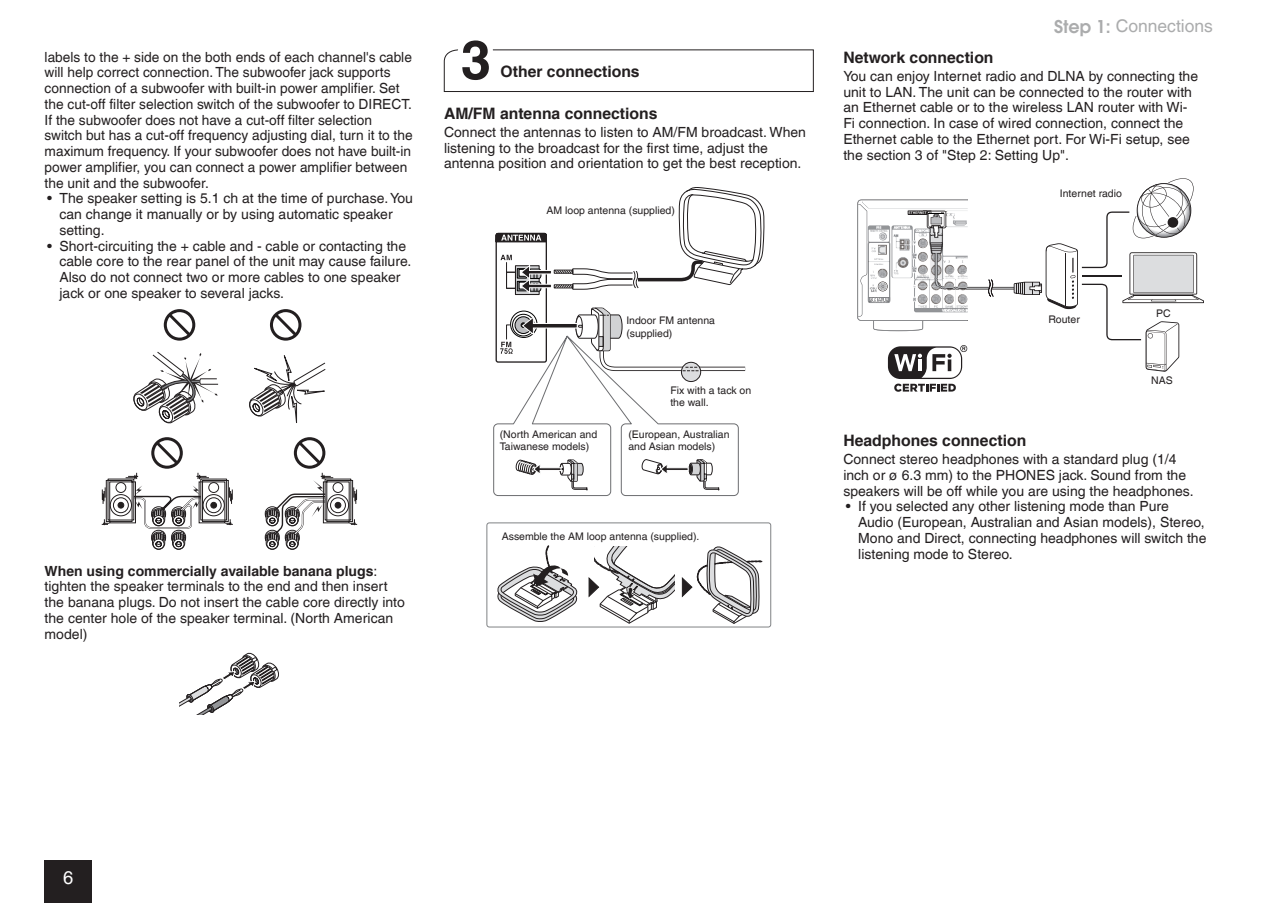
<style>
.page{position:relative;width:1275px;height:903px;background:#fff}
.page>*{position:absolute;margin:0;border:0;box-sizing:border-box;transform-origin:0 0}
.t1{font:700 54.25px "Helvetica LT Com";color:#231f20}
.t2{font:18.38px "Helvetica LT Com";color:#fff}
.t3{font:17.5px "Helvetica LT Com";color:#abacad}
.t4{font:700 15.75px "Helvetica LT Com";color:#231f20}
.t5{font:14px/15.8px "Helvetica LT Com";color:#231f20}
.t6{font:10.5px/12.2px "Helvetica LT Com";color:#231f20}
.s1{font-weight:700}
.s2{font-family:"Avant Garde";font-weight:600}
</style>
<div class="page">
<div style="left:45px;top:861px;width:47px;height:42px;background:#231f20"></div>
<svg style="left:270px;top:309px;width:31px;height:32px"></svg>
<svg style="left:164px;top:309px;width:31px;height:32px"></svg>
<svg style="left:133px;top:351px;width:86px;height:72px"></svg>
<svg style="left:249px;top:355px;width:76px;height:68px"></svg>
<div style="left:152px;top:533px;width:13px;height:17px;border:1px solid #231f20;border-radius:6px"></div>
<div style="left:172px;top:533px;width:13px;height:17px;border:1px solid #231f20;border-radius:6px"></div>
<div style="left:266px;top:533px;width:13px;height:17px;border:1px solid #231f20;border-radius:6px"></div>
<div style="left:286px;top:533px;width:13px;height:17px;border:1px solid #231f20;border-radius:6px"></div>
<svg style="left:102px;top:437px;width:131px;height:112px"></svg>
<svg style="left:265px;top:437px;width:92px;height:112px"></svg>
<svg style="left:179px;top:652px;width:100px;height:62px"></svg>
<svg style="left:444px;top:49px;width:370px;height:43px"></svg>
<svg style="left:493px;top:187px;width:271px;height:309px"></svg>
<svg style="left:681px;top:546px;width:82px;height:78px"></svg>
<svg style="left:588px;top:547px;width:87px;height:76px"></svg>
<div style="left:486px;top:522px;width:285px;height:105px;border:1px solid #808285;border-radius:2px"></div>
<svg style="left:497px;top:545px;width:81px;height:77px"></svg>
<div style="left:888px;top:346px;width:74px;height:33px;background:#231f20;border-radius:13px"></div>
<svg style="left:894px;top:384px;width:62px;height:8px"></svg>
<svg style="left:857px;top:178px;width:347px;height:200px"></svg>
<img style="left:862px;top:200px;width:106px;height:86px">
<img style="left:913px;top:286px;width:55px;height:26px">
<p class="t5" style="left:45px;top:49px;width:369px">labels to the + side on the both ends of each channel's cable will help correct connection. The subwoofer jack supports connection of a subwoofer with built-in power amplifier. Set the cut-off filter selection switch of the subwoofer to DIRECT.<br>If the subwoofer does not have a cut-off filter selection switch but has a cut-off frequency adjusting dial, turn it to the maximum frequency. If your subwoofer does not have built-in power amplifier, you can connect a power amplifier between the unit and the subwoofer.</p>
<p class="t5" style="left:60px;top:191px;width:355px;text-indent:-12px">• The speaker setting is 5.1 ch at the time of purchase. You can change it manually or by using automatic speaker setting.</p>
<p class="t5" style="left:60px;top:238px;width:353px;text-indent:-12px">• Short-circuiting the + cable and - cable or contacting the cable core to the rear panel of the unit may cause failure.<br>Also do not connect two or more cables to one speaker jack or one speaker to several jacks.</p>
<p class="t5" style="left:45px;top:563px;width:362px"><span class="s1">When using commercially available banana plugs</span>: tighten the speaker terminals to the end and then insert the banana plugs. Do not insert the cable core directly into the center hole of the speaker terminal. (North American model)</p>
<h1 class="t1" style="left:461px;top:27px;width:32px">3</h1>
<p class="t4" style="left:501px;top:62px;width:141px">Other connections</p>
<p class="t4" style="left:444px;top:104px;width:215px">AM/FM antenna connections</p>
<p class="t5" style="left:444px;top:124px;width:363px">Connect the antennas to listen to AM/FM broadcast. When listening to the broadcast for the first time, adjust the antenna position and orientation to get the best reception.</p>
<p class="t6" style="left:547px;top:204px;width:130px">AM loop antenna (supplied)</p>
<p class="t6" style="left:626px;top:314px;width:90px">Indoor FM antenna (supplied)</p>
<p class="t6" style="left:670px;top:384px;width:82px">Fix with a tack on the wall.</p>
<p class="t6" style="left:500px;top:428px;width:99px">(North American and<br>Taiwanese models)</p>
<p class="t6" style="left:628px;top:428px;width:103px">(European, Australian and Asian models)</p>
<p class="t6" style="left:502px;top:530px;width:199px">Assemble the AM loop antenna (supplied).</p>
<p class="t3" style="left:1054px;top:16px;width:160px"><span class="s2">Step 1:</span> Connections</p>
<p class="t4" style="left:843px;top:48px;width:152px">Network connection</p>
<p class="t5" style="left:843px;top:68px;width:356px">You can enjoy Internet radio and DLNA by connecting the unit to LAN. The unit can be connected to the router with an Ethernet cable or to the wireless LAN router with Wi-Fi connection. In case of wired connection, connect the Ethernet cable to the Ethernet port. For Wi-Fi setup, see the section 3 of "Step 2: Setting Up".</p>
<p class="t6" style="left:1060px;top:187px;width:64px">Internet radio</p>
<p class="t6" style="left:1048px;top:314px;width:33px">Router</p>
<p class="t6" style="left:1156px;top:307px;width:16px">PC</p>
<p class="t6" style="left:1151px;top:374px;width:23px">NAS</p>
<p class="t4" style="left:843px;top:431px;width:184px">Headphones connection</p>
<p class="t5" style="left:843px;top:451px;width:352px">Connect stereo headphones with a standard plug (1/4 inch or ø 6.3 mm) to the PHONES jack. Sound from the speakers will be off while you are using the headphones.</p>
<p class="t5" style="left:858px;top:499px;width:350px;text-indent:-12px">• If you selected any other listening mode than Pure Audio (European, Australian and Asian models), Stereo, Mono and Direct, connecting headphones will switch the listening mode to Stereo.</p>
<h2 class="t2" style="left:63px;top:867px;width:12px">6</h2>
</div>
